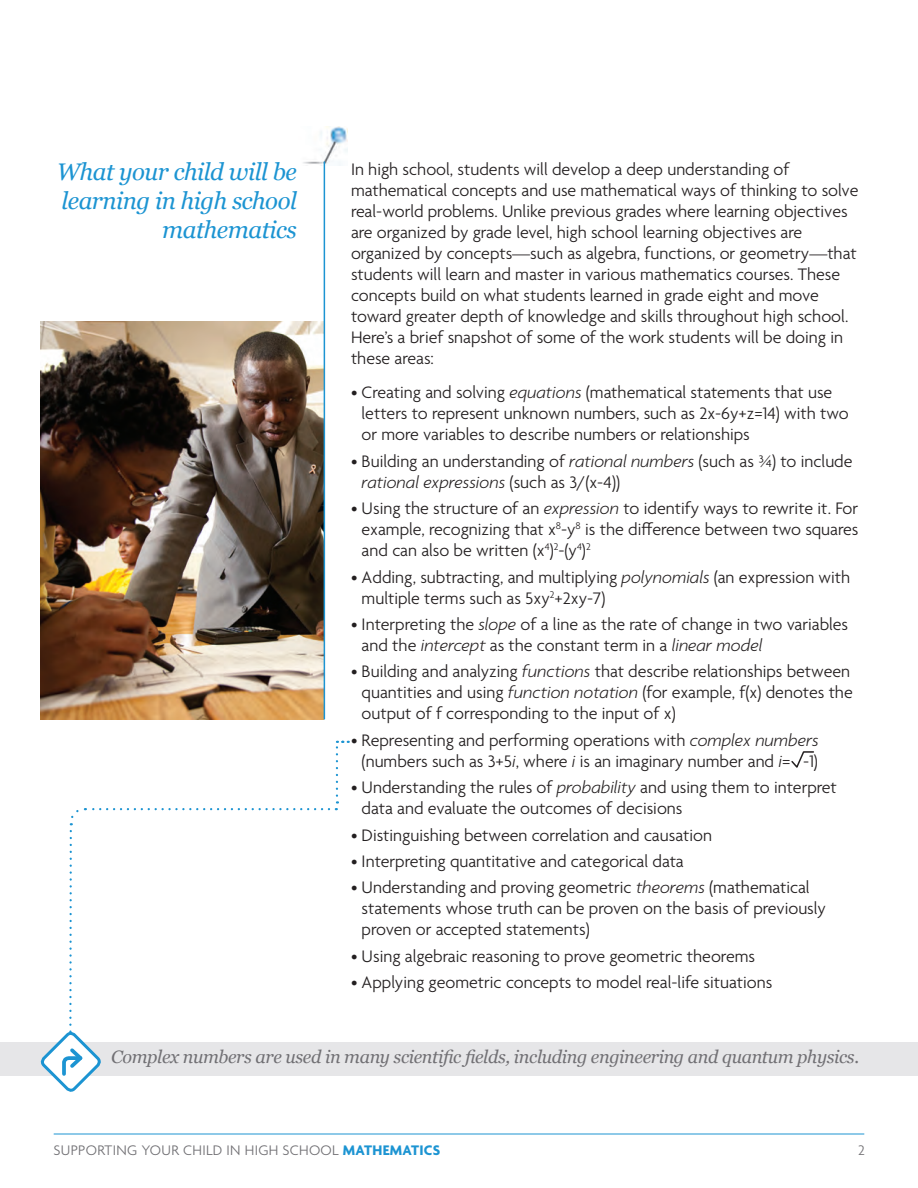
<style>
.page{position:relative;width:918px;height:1188px;background:#fff}
.page>*{position:absolute;margin:0;border:0;box-sizing:border-box;transform-origin:0 0}
.Call_Out{font:italic 24px/28.8px "Georgia";letter-spacing:-.02em;color:#1c94d2;text-align:right}
.Bullet_Copy{font:300 18px/21px "Agenda";color:#231f20}
.Body_Copy{font:300 18px/21px "Agenda";color:#231f20}
.Call_Out-2{font:italic 18px "Georgia";letter-spacing:-.02em;color:#717074}
.t1{font:300 15px "Agenda";letter-spacing:.02em;color:#717074}
.s1{font-style:italic}
.s2{font-weight:700;color:#1c94d2}
</style>
<div class="page">
<img style="left:303px;top:126px;width:45px;height:40px">
<img style="left:41px;top:322px;width:283px;height:397px">
<hr style="left:324px;top:162px;width:1px;height:557px;background:#1c94d2">
<hr style="left:54px;top:1134px;width:810px;height:1px;background:#1c94d2">
<svg style="left:69px;top:808px;width:260px;height:17px"></svg>
<div style="left:0;top:1042px;width:918px;height:34px;background:#e6e6e8"></div>
<svg style="left:40px;top:831px;width:61px;height:261px"></svg>
<svg style="left:336px;top:741px;width:13px;height:69px"></svg>
<svg style="left:791px;top:751px;width:23px;height:17px"></svg>
<p class="Call_Out" style="left:57px;top:158px;width:242px">What your child will be learning in high school mathematics</p>
<p class="Body_Copy" style="left:351px;top:160px;width:509px">In high school, students will develop a deep understanding of mathematical concepts and use mathematical ways of thinking to solve real-world problems. Unlike previous grades where learning objectives are organized by grade level, high school learning objectives are organized by concepts—such as algebra, functions, or geometry—that students will learn and master in various mathematics courses. These concepts build on what students learned in grade eight and move toward greater depth of knowledge and skills throughout high school.<br>Here’s a brief snapshot of some of the work students will be doing in these areas:</p>
<p class="Bullet_Copy" style="left:362px;top:383px;width:489px;text-indent:-11px">• Creating and solving <span class="s1">equations</span> (mathematical statements that use letters to represent unknown numbers, such as 2x-6y+z=14) with two or more variables to describe numbers or relationships</p>
<p class="Bullet_Copy" style="left:362px;top:452px;width:492px;text-indent:-11px">• Building an understanding of <span class="s1">rational numbers</span> (such as ¾) to include <span class="s1">rational expressions</span> (such as 3/(x-4))</p>
<p class="Bullet_Copy" style="left:362px;top:499px;width:498px;text-align:justify;text-indent:-11px">• Using the structure of an <span class="s1">expression</span> to identify ways to rewrite it. For example, recognizing that x<sup>8</sup>-y<sup>8</sup> is the difference between two squares and can also be written (x<sup>4</sup>)<sup>2</sup>-(y<sup>4</sup>)<sup>2</sup></p>
<p class="Bullet_Copy" style="left:362px;top:567px;width:490px;text-indent:-11px">• Adding, subtracting, and multiplying <span class="s1">polynomials</span> (an expression with multiple terms such as 5xy<sup>2</sup>+2xy-7)</p>
<p class="Bullet_Copy" style="left:362px;top:615px;width:488px;text-indent:-11px">• Interpreting the <span class="s1">slope</span> of a line as the rate of change in two variables and the <span class="s1">intercept</span> as the constant term in a <span class="s1">linear model</span></p>
<p class="Bullet_Copy" style="left:362px;top:662px;width:493px;text-indent:-11px">• Building and analyzing <span class="s1">functions</span> that describe relationships between quantities and using <span class="s1">function notation</span> (for example, f(x) denotes the output of f corresponding to the input of x)</p>
<p class="Bullet_Copy" style="left:351px;top:731px;width:469px;text-align:center">• Representing and performing operations with <span class="s1">complex numbers </span>(numbers such as 3+5<span class="s1">i</span>, where <span class="s1">i</span> is an imaginary number and <span class="s1">i</span>= -1)</p>
<p class="Bullet_Copy" style="left:362px;top:778px;width:477px;text-indent:-11px">• Understanding the rules of <span class="s1">probability</span> and using them to interpret data and evaluate the outcomes of decisions</p>
<p class="Bullet_Copy" style="left:351px;top:825px;width:363px">• Distinguishing between correlation and causation</p>
<p class="Bullet_Copy" style="left:351px;top:852px;width:334px">• Interpreting quantitative and categorical data</p>
<p class="Bullet_Copy" style="left:362px;top:878px;width:466px;text-indent:-11px">• Understanding and proving geometric <span class="s1">theorems</span> (mathematical statements whose truth can be proven on the basis of previously proven or accepted statements)</p>
<p class="Bullet_Copy" style="left:351px;top:947px;width:406px">• Using algebraic reasoning to prove geometric theorems</p>
<p class="Bullet_Copy" style="left:351px;top:973px;width:423px">• Applying geometric concepts to model real-life situations</p>
<p class="Call_Out-2" style="left:111px;top:1046px;width:749px">Complex numbers are used in many scientific fields, including engineering and quantum physics.</p>
<p class="t1" style="left:54px;top:1142px;width:388px">SUPPORTING YOUR CHILD IN HIGH SCHOOL <span class="s2">MATHEMATICS</span></p>
<p class="t1" style="left:858px;top:1142px;width:8px">2</p>
</div>
